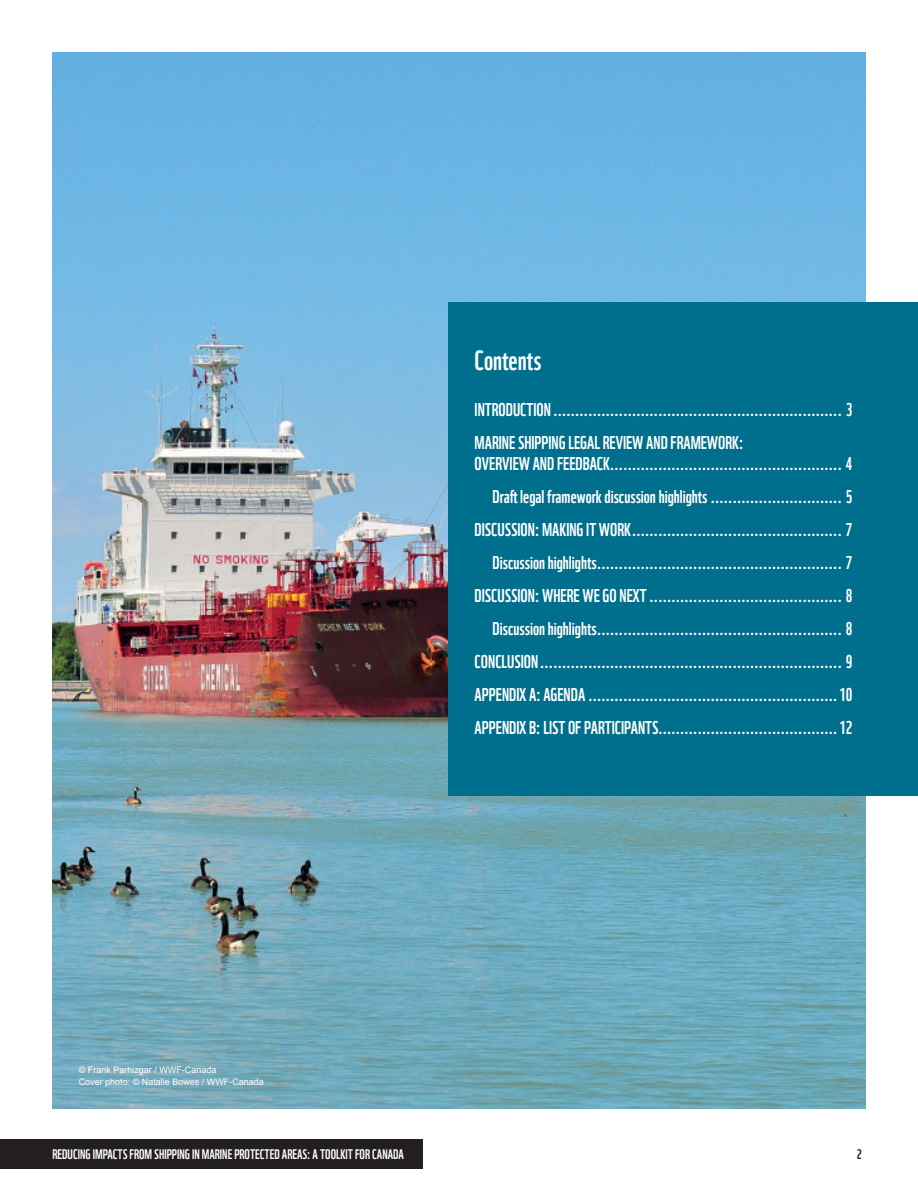
<style>
.page{position:relative;width:918px;height:1188px;background:#fff}
.page>*{position:absolute;margin:0;border:0;box-sizing:border-box;transform-origin:0 0}
.t1{font:27px "WWF";color:#fff}
.t2{font:18px/33px "WWF";color:#fff}
.t3{font:13.5px "WWF";color:#fff}
.t4{font:13.5px "WWF";color:#231f20}
.t5{font:9px/12px "Arial";color:#fff}
</style>
<div class="page">
<img style="left:52px;top:53px;width:814px;height:1055px">
<div style="left:0;top:1139px;width:423px;height:30px;background:#231f20"></div>
<div style="left:448px;top:302px;width:470px;height:493px;background:#006f8d"></div>
<p class="t5" style="left:79px;top:1064px;width:187px">© Frank Parhizgar / WWF-Canada<br>Cover photo: © Natalie Bowes / WWF-Canada</p>
<h1 class="t1" style="left:475px;top:339px;width:68px">Contents</h1>
<p class="t2" style="left:475px;top:391px;width:379px">INTRODUCTION.................................................................. 3<br>MARINE SHIPPING LEGAL REVIEW AND FRAMEWORK:</p>
<p class="t2" style="left:475px;top:445px;width:379px;text-align:right">OVERVIEW AND FEEDBACK..................................................... 4<br>Draft legal framework discussion highlights .............................. 5<br>DISCUSSION: MAKING IT WORK................................................ 7<br>Discussion highlights........................................................ 7<br>DISCUSSION: WHERE WE GO NEXT ............................................ 8<br>Discussion highlights........................................................ 8<br>CONCLUSION..................................................................... 9<br>APPENDIX A: AGENDA .........................................................10<br>APPENDIX B: LIST OF PARTICIPANTS.........................................12</p>
<p class="t3" style="left:53px;top:1144px;width:353px">REDUCING IMPACTS FROM SHIPPING IN MARINE PROTECTED AREAS: A TOOLKIT FOR CANADA</p>
<p class="t4" style="left:857px;top:1144px;width:6px">2</p>
</div>
